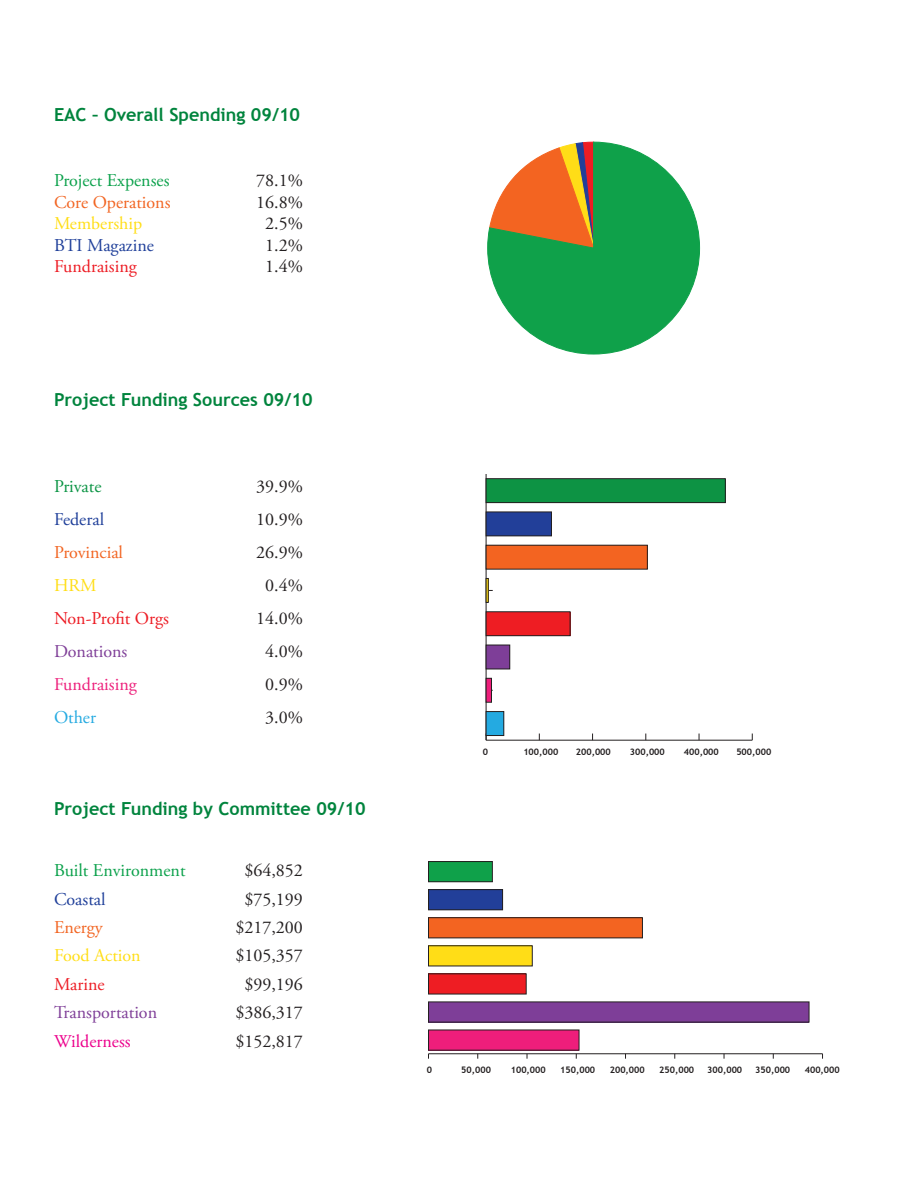
<style>
.page{position:relative;width:918px;height:1188px;background:#fff}
.page>*{position:absolute;margin:0;border:0;box-sizing:border-box;transform-origin:0 0}
.t1{font:18px "Adobe Garamond Pro";color:#231f20}
.t2{font:700 18px "Trebuchet MS";color:#00843d}
.t3{font:18px "Adobe Garamond Pro";color:#0ba14b}
.t4{font:18px "Adobe Garamond Pro";color:#ed1c24}
.t5{font:18px "Adobe Garamond Pro";color:#f26522}
.t6{font:18px "Adobe Garamond Pro";color:#20409a}
.t7{font:18px "Adobe Garamond Pro";color:#ffde16}
.t8{font:18px "Adobe Garamond Pro";color:#7f3f98}
.t9{font:18px "Adobe Garamond Pro";color:#ed217c}
.t10{font:18px "Adobe Garamond Pro";color:#ec008c}
.t11{font:18px "Adobe Garamond Pro";color:#0b9444}
.t12{font:18px "Adobe Garamond Pro";color:#25aae1}
.t13{font:12.45px "Myriad Pro";color:#000}
.t14{font:700 9px "Trebuchet MS";color:#231f20}
</style>
<div class="page">
<svg style="left:487px;top:142px;width:213px;height:212px"></svg>
<hr style="left:486px;top:740px;width:266px;height:1px;background:#231f20">
<svg style="left:592px;top:734px;width:2px;height:6px"></svg>
<svg style="left:645px;top:734px;width:2px;height:6px"></svg>
<hr style="left:486px;top:474px;width:1px;height:266px;background:#231f20">
<div style="left:486px;top:479px;width:239px;height:24px;background:#0d9344"></div>
<div style="left:486px;top:478px;width:240px;height:25px;border:1px solid #231f20"></div>
<div style="left:486px;top:512px;width:65px;height:24px;background:#223f99"></div>
<div style="left:486px;top:512px;width:66px;height:24px;border:1px solid #231f20"></div>
<div style="left:486px;top:545px;width:161px;height:24px;background:#f36421"></div>
<div style="left:486px;top:612px;width:84px;height:24px;background:#ee1d23"></div>
<div style="left:486px;top:612px;width:84px;height:24px;border:1px solid #231f20"></div>
<div style="left:486px;top:645px;width:24px;height:24px;background:#7e3e98"></div>
<div style="left:486px;top:645px;width:24px;height:24px;border:1px solid #231f20"></div>
<div style="left:486px;top:678px;width:5px;height:24px;background:#ee1e7b"></div>
<div style="left:486px;top:678px;width:6px;height:24px;border:1px solid #231f20"></div>
<div style="left:486px;top:712px;width:18px;height:24px;background:#24aae1"></div>
<div style="left:486px;top:711px;width:18px;height:25px;border:1px solid #231f20"></div>
<hr style="left:429px;top:1053px;width:394px;height:1px;background:#231f20">
<div style="left:429px;top:862px;width:63px;height:20px;background:#0fa14a"></div>
<div style="left:428px;top:861px;width:65px;height:21px;border:1px solid #231f20"></div>
<div style="left:429px;top:890px;width:74px;height:20px;background:#223f99"></div>
<div style="left:428px;top:889px;width:75px;height:21px;border:1px solid #231f20"></div>
<div style="left:429px;top:918px;width:213px;height:20px;background:#f36421"></div>
<div style="left:429px;top:946px;width:103px;height:20px;background:#ffdd17"></div>
<div style="left:429px;top:974px;width:97px;height:20px;background:#ee1d23"></div>
<div style="left:429px;top:1002px;width:380px;height:20px;background:#7e3e98"></div>
<div style="left:429px;top:1030px;width:150px;height:20px;background:#ee1e7b"></div>
<p class="t2" style="left:54px;top:104px;width:248px">EAC – Overall Spending 09/10</p>
<p class="t3" style="left:54px;top:170px;width:117px">Project Expenses</p>
<p class="t1" style="left:256px;top:170px;width:48px">78.1%</p>
<p class="t5" style="left:54px;top:191px;width:118px">Core Operations</p>
<p class="t1" style="left:256px;top:191px;width:48px">16.8%</p>
<p class="t7" style="left:54px;top:213px;width:90px">Membership</p>
<p class="t1" style="left:265px;top:213px;width:39px">2.5%</p>
<p class="t6" style="left:54px;top:234px;width:101px">BTI Magazine</p>
<p class="t1" style="left:265px;top:234px;width:39px">1.2%</p>
<p class="t4" style="left:54px;top:256px;width:84px">Fundraising</p>
<p class="t1" style="left:265px;top:256px;width:39px">1.4%</p>
<p class="t2" style="left:54px;top:388px;width:260px">Project Funding Sources 09/10</p>
<p class="t11" style="left:54px;top:475px;width:49px">Private</p>
<p class="t1" style="left:256px;top:475px;width:48px">39.9%</p>
<p class="t6" style="left:54px;top:508px;width:52px">Federal</p>
<p class="t1" style="left:256px;top:508px;width:48px">10.9%</p>
<p class="t5" style="left:54px;top:541px;width:71px">Provincial</p>
<p class="t1" style="left:256px;top:541px;width:48px">26.9%</p>
<p class="t7" style="left:54px;top:574px;width:44px">HRM</p>
<p class="t1" style="left:265px;top:574px;width:39px">0.4%</p>
<p class="t4" style="left:54px;top:607px;width:116px">Non-Profit Orgs</p>
<p class="t1" style="left:256px;top:607px;width:48px">14.0%</p>
<p class="t8" style="left:54px;top:640px;width:75px">Donations</p>
<p class="t1" style="left:265px;top:640px;width:39px">4.0%</p>
<p class="t9" style="left:54px;top:673px;width:84px">Fundraising</p>
<p class="t1" style="left:265px;top:673px;width:39px">0.9%</p>
<p class="t12" style="left:54px;top:706px;width:44px">Other</p>
<p class="t1" style="left:265px;top:706px;width:39px">3.0%</p>
<p class="t2" style="left:54px;top:797px;width:313px">Project Funding by Committee 09/10</p>
<p class="t3" style="left:54px;top:860px;width:133px">Built Environment</p>
<p class="t1" style="left:244px;top:860px;width:60px">$64,852</p>
<p class="t6" style="left:54px;top:888px;width:53px">Coastal</p>
<p class="t1" style="left:244px;top:888px;width:60px">$75,199</p>
<p class="t5" style="left:54px;top:916px;width:50px">Energy</p>
<p class="t1" style="left:235px;top:916px;width:69px">$217,200</p>
<p class="t7" style="left:54px;top:945px;width:88px">Food Action</p>
<p class="t1" style="left:235px;top:945px;width:69px">$105,357</p>
<p class="t4" style="left:54px;top:973px;width:52px">Marine</p>
<p class="t1" style="left:244px;top:973px;width:60px">$99,196</p>
<p class="t8" style="left:54px;top:1002px;width:105px">Transportation</p>
<p class="t1" style="left:235px;top:1002px;width:69px">$386,317</p>
<p class="t10" style="left:54px;top:1030px;width:78px">Wilderness</p>
<p class="t1" style="left:235px;top:1030px;width:69px">$152,817</p>
<p class="t13" style="left:483px;top:742px;width:8px">0</p>
<p class="t13" style="left:520px;top:742px;width:253px">100000 200000 300000 400000 500000</p>
<p class="t14" style="left:483px;top:746px;width:7px">0</p>
<p class="t14" style="left:523px;top:746px;width:36px">100,000</p>
<p class="t14" style="left:576px;top:746px;width:36px">200,000</p>
<p class="t14" style="left:630px;top:746px;width:36px">300,000</p>
<p class="t14" style="left:684px;top:746px;width:36px">400,000</p>
<p class="t14" style="left:736px;top:746px;width:36px">500,000</p>
<p class="t14" style="left:427px;top:1064px;width:7px">0</p>
<p class="t14" style="left:461px;top:1064px;width:31px">50,000</p>
<p class="t14" style="left:511px;top:1064px;width:36px">100,000</p>
<p class="t14" style="left:560px;top:1064px;width:36px">150,000</p>
<p class="t14" style="left:610px;top:1064px;width:36px">200,000</p>
<p class="t14" style="left:659px;top:1064px;width:36px">250,000</p>
<p class="t14" style="left:707px;top:1064px;width:36px">300,000</p>
<p class="t14" style="left:755px;top:1064px;width:36px">350,000</p>
<p class="t14" style="left:805px;top:1064px;width:36px">400,000</p>
</div>
